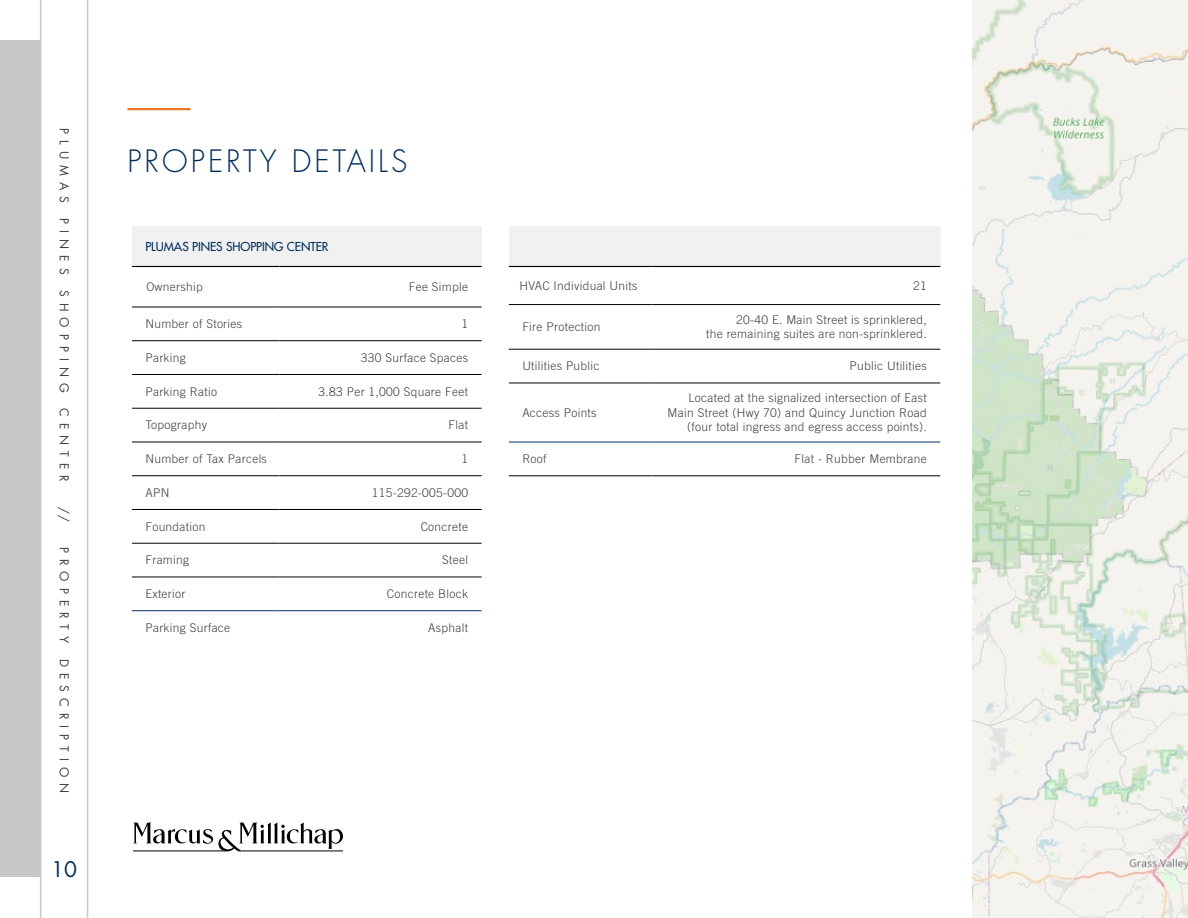
<style>
.page{position:relative;width:1188px;height:918px;background:#fff}
.page>*{position:absolute;margin:0;border:0;box-sizing:border-box;transform-origin:0 0}
.t1{font:300 30px "Futura Std";letter-spacing:.1em;color:#002d5b}
.t2{font:21px "Futura Std";color:#002d5b}
.t3{font:300 12px/14.4px "Trade Gothic LT Std";letter-spacing:.025em;color:#414042;text-align:right}
.t4{font:12px "Futura Std";letter-spacing:.5em;color:#414042}
.t5{font:500 12px "Futura Std";letter-spacing:-.005em;color:#002d5b}
</style>
<div class="page">
<img style="left:972px;top:0;width:216px;height:918px">
<svg style="left:133px;top:823px;width:210px;height:28px"></svg>
<hr style="left:128px;top:108px;width:62px;height:2px;background:#ee7623">
<div style="left:132px;top:226px;width:350px;height:40px;background:#f1f1f1"></div>
<hr style="left:132px;top:266px;width:148px;height:1px;background:#000">
<hr style="left:280px;top:266px;width:202px;height:1px;background:#000">
<hr style="left:132px;top:307px;width:148px;height:1px;background:#000">
<hr style="left:280px;top:307px;width:202px;height:1px;background:#000">
<hr style="left:132px;top:340px;width:148px;height:1px;background:#000">
<hr style="left:280px;top:340px;width:202px;height:1px;background:#000">
<hr style="left:132px;top:374px;width:148px;height:1px;background:#000">
<hr style="left:280px;top:374px;width:202px;height:1px;background:#000">
<hr style="left:132px;top:408px;width:148px;height:1px;background:#000">
<hr style="left:280px;top:408px;width:202px;height:1px;background:#000">
<hr style="left:132px;top:442px;width:148px;height:1px;background:#000">
<hr style="left:280px;top:442px;width:202px;height:1px;background:#000">
<hr style="left:132px;top:475px;width:148px;height:1px;background:#000">
<hr style="left:280px;top:475px;width:202px;height:1px;background:#000">
<hr style="left:132px;top:509px;width:148px;height:1px;background:#000">
<hr style="left:280px;top:509px;width:202px;height:1px;background:#000">
<hr style="left:132px;top:543px;width:148px;height:1px;background:#000">
<hr style="left:280px;top:543px;width:202px;height:1px;background:#000">
<hr style="left:132px;top:610px;width:148px;height:1px;background:#003268">
<hr style="left:280px;top:610px;width:202px;height:1px;background:#003268">
<hr style="left:132px;top:577px;width:148px;height:1px;background:#000">
<hr style="left:280px;top:577px;width:202px;height:1px;background:#000">
<div style="left:509px;top:226px;width:431px;height:40px;background:#f1f1f1"></div>
<hr style="left:509px;top:266px;width:143px;height:1px;background:#000">
<hr style="left:652px;top:266px;width:288px;height:1px;background:#000">
<hr style="left:509px;top:304px;width:143px;height:1px;background:#000">
<hr style="left:652px;top:304px;width:288px;height:1px;background:#000">
<hr style="left:509px;top:349px;width:143px;height:1px;background:#000">
<hr style="left:652px;top:349px;width:288px;height:1px;background:#000">
<hr style="left:509px;top:383px;width:143px;height:1px;background:#000">
<hr style="left:652px;top:383px;width:288px;height:1px;background:#000">
<hr style="left:509px;top:442px;width:143px;height:1px;background:#003268">
<hr style="left:652px;top:442px;width:288px;height:1px;background:#003268">
<hr style="left:509px;top:476px;width:143px;height:1px;background:#000">
<hr style="left:652px;top:476px;width:288px;height:1px;background:#000">
<svg style="left:40px;top:0;width:48px;height:918px"></svg>
<div style="left:0;top:40px;width:41px;height:838px;background:#c8c8c8"></div>
<p class="t4" style="left:72px;top:128px;width:76px;rotate:90deg">PLUMAS</p>
<p class="t4" style="left:72px;top:218px;width:58px;rotate:90deg">PINES</p>
<p class="t4" style="left:72px;top:290px;width:104px;rotate:90deg">SHOPPING</p>
<p class="t4" style="left:72px;top:408px;width:75px;rotate:90deg">CENTER</p>
<p class="t4" style="left:72px;top:507px;width:16px;rotate:90deg">//</p>
<p class="t4" style="left:72px;top:547px;width:98px;rotate:90deg">PROPERTY</p>
<p class="t4" style="left:72px;top:659px;width:136px;rotate:90deg">DESCRIPTION</p>
<h2 class="t2" style="left:51px;top:856px;width:27px">10</h2>
<h1 class="t1" style="left:128px;top:143px;width:281px">PROPERTY DETAILS</h1>
<p class="t5" style="left:145px;top:239px;width:185px">PLUMAS PINES SHOPPING CENTER</p>
<p class="t3" style="left:146px;top:279px;width:58px">Ownership</p>
<p class="t3" style="left:409px;top:279px;width:61px">Fee Simple</p>
<p class="t3" style="left:145px;top:317px;width:98px">Number of Stories</p>
<p class="t3" style="left:461px;top:317px;width:8px">1</p>
<p class="t3" style="left:145px;top:350px;width:42px">Parking</p>
<p class="t3" style="left:361px;top:350px;width:109px">330 Surface Spaces</p>
<p class="t3" style="left:145px;top:384px;width:73px">Parking Ratio</p>
<p class="t3" style="left:319px;top:384px;width:151px">3.83 Per 1,000 Square Feet</p>
<p class="t3" style="left:145px;top:418px;width:63px">Topography</p>
<p class="t3" style="left:449px;top:418px;width:21px">Flat</p>
<p class="t3" style="left:145px;top:452px;width:123px">Number of Tax Parcels</p>
<p class="t3" style="left:461px;top:452px;width:8px">1</p>
<p class="t3" style="left:145px;top:485px;width:25px">APN</p>
<p class="t3" style="left:372px;top:485px;width:98px">115-292-005-000</p>
<p class="t3" style="left:145px;top:519px;width:62px">Foundation</p>
<p class="t3" style="left:421px;top:519px;width:49px">Concrete</p>
<p class="t3" style="left:145px;top:553px;width:45px">Framing</p>
<p class="t3" style="left:442px;top:553px;width:27px">Steel</p>
<p class="t3" style="left:145px;top:587px;width:42px">Exterior</p>
<p class="t3" style="left:387px;top:587px;width:83px">Concrete Block</p>
<p class="t3" style="left:145px;top:620px;width:86px">Parking Surface</p>
<p class="t3" style="left:428px;top:620px;width:41px">Asphalt</p>
<p class="t3" style="left:520px;top:278px;width:119px">HVAC Individual Units</p>
<p class="t3" style="left:913px;top:278px;width:15px">21</p>
<p class="t3" style="left:522px;top:320px;width:80px">Fire Protection</p>
<p class="t3" style="left:706px;top:312px;width:222px">20-40 E. Main Street is sprinklered,<br>the remaining suites are non-sprinklered.</p>
<p class="t3" style="left:522px;top:359px;width:79px">Utilities Public</p>
<p class="t3" style="left:850px;top:359px;width:79px">Public Utilities</p>
<p class="t3" style="left:522px;top:405px;width:76px">Access Points</p>
<p class="t3" style="left:668px;top:391px;width:261px">Located at the signalized intersection of East<br>Main Street (Hwy 70) and Quincy Junction Road (four total ingress and egress access points).</p>
<p class="t3" style="left:522px;top:452px;width:26px">Roof</p>
<p class="t3" style="left:794px;top:452px;width:134px">Flat - Rubber Membrane</p>
</div>
